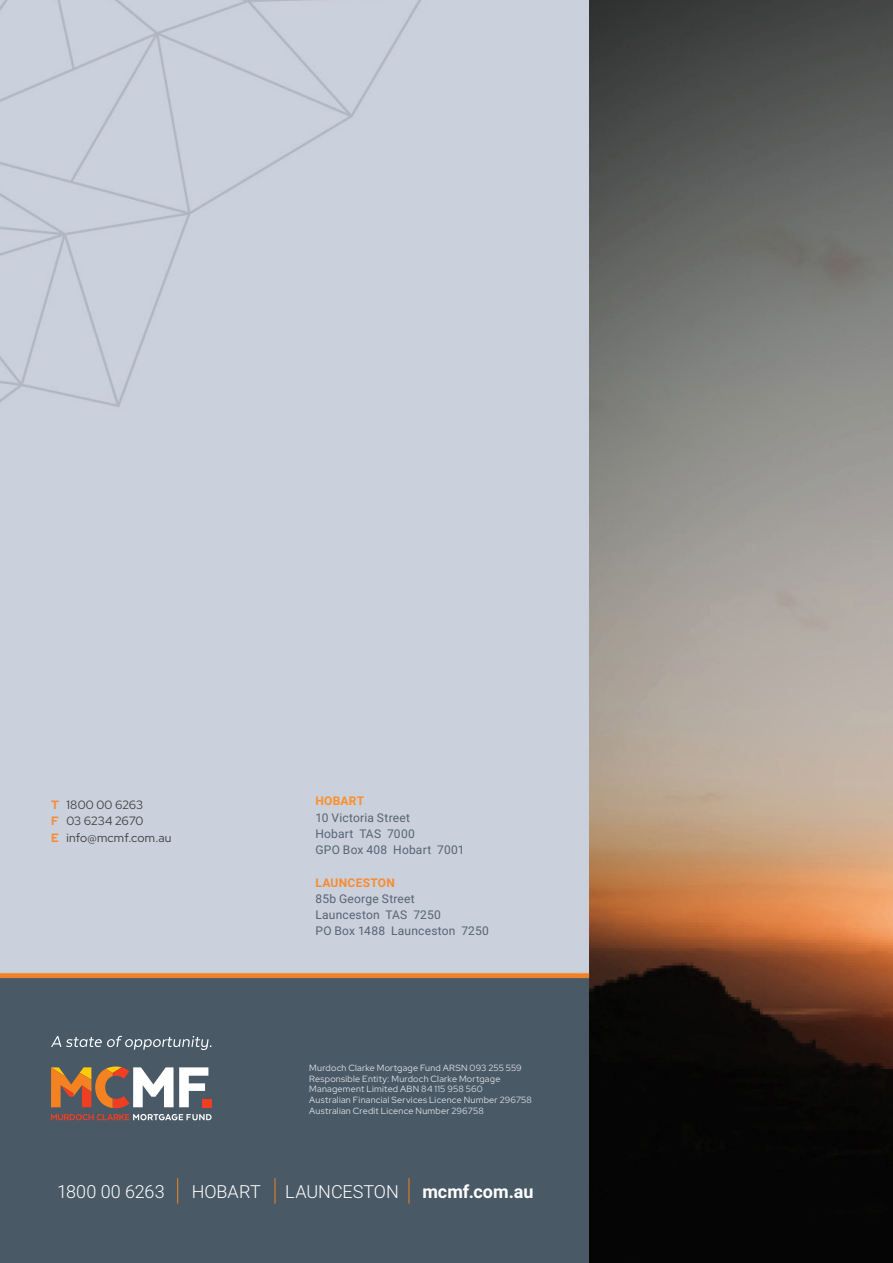
<style>
.page{position:relative;width:893px;height:1263px;background:#fff}
.page>*{position:absolute;margin:0;border:0;box-sizing:border-box;transform-origin:0 0}
.Body_on_Orange{font:300 18px "Roboto";color:#fff}
.Body_on_Orange-2{font:700 18px "Roboto";color:#fff}
.Body_on_Orange-3{font:12px "Roboto";letter-spacing:.02em;color:#556571}
.Body_on_Orange-4{font:12px "Red Hat Display";letter-spacing:.01em;color:#3e3e3f}
.Body_on_Orange-5{font:700 12px "Roboto";letter-spacing:.025em;color:#f68c32}
.Body_on_Orange-6{font:700 12px "Roboto";letter-spacing:.025em;color:#ff8f27}
.Body_on_Orange-7{font:9px "Red Hat Display";letter-spacing:.025em;color:#dde0e4}
.s1{font-weight:700;color:#f68c32}
</style>
<div class="page">
<img style="left:0;top:0;width:893px;height:1263px">
<div style="left:202px;top:1099px;width:10px;height:8px;background:#ef3e22"></div>
<svg style="left:51px;top:1066px;width:157px;height:42px"></svg>
<svg style="left:51px;top:1114px;width:161px;height:6px"></svg>
<svg style="left:51px;top:1036px;width:161px;height:14px;background:#6c7983"></svg>
<svg style="left:177px;top:1178px;width:1px;height:25px"></svg>
<svg style="left:275px;top:1178px;width:1px;height:25px"></svg>
<svg style="left:409px;top:1178px;width:1px;height:25px"></svg>
<p class="Body_on_Orange-4" style="left:51px;top:797px;width:94px"><span class="s1">T</span> 1800 00 6263</p>
<p class="Body_on_Orange-4" style="left:51px;top:813px;width:94px"><span class="s1">F</span> 03 6234 2670</p>
<p class="Body_on_Orange-4" style="left:51px;top:829px;width:122px"><span class="s1">E</span> info@mcmf.com.au</p>
<p class="Body_on_Orange-6" style="left:315px;top:793px;width:50px">HOBART</p>
<p class="Body_on_Orange-3" style="left:315px;top:809px;width:96px">10 Victoria Street</p>
<p class="Body_on_Orange-3" style="left:315px;top:825px;width:101px">Hobart TAS 7000</p>
<p class="Body_on_Orange-3" style="left:315px;top:841px;width:151px">GPO Box 408 Hobart 7001</p>
<p class="Body_on_Orange-5" style="left:315px;top:874px;width:81px">LAUNCESTON</p>
<p class="Body_on_Orange-3" style="left:315px;top:890px;width:101px">85b George Street</p>
<p class="Body_on_Orange-3" style="left:315px;top:906px;width:127px">Launceston TAS 7250</p>
<p class="Body_on_Orange-3" style="left:315px;top:923px;width:175px">PO Box 1488 Launceston 7250</p>
<p class="Body_on_Orange-7" style="left:309px;top:1062px;width:214px">Murdoch Clarke Mortgage Fund ARSN 093 255 559</p>
<p class="Body_on_Orange-7" style="left:309px;top:1073px;width:193px">Responsible Entity: Murdoch Clarke Mortgage</p>
<p class="Body_on_Orange-7" style="left:309px;top:1083px;width:175px">Management Limited ABN 84 115 958 560</p>
<p class="Body_on_Orange-7" style="left:309px;top:1094px;width:224px">Australian Financial Services Licence Number 296758</p>
<p class="Body_on_Orange-7" style="left:309px;top:1105px;width:176px">Australian Credit Licence Number 296758</p>
<p class="Body_on_Orange" style="left:57px;top:1178px;width:109px">1800 00 6263</p>
<p class="Body_on_Orange" style="left:192px;top:1178px;width:71px">HOBART</p>
<p class="Body_on_Orange" style="left:285px;top:1178px;width:115px">LAUNCESTON</p>
<p class="Body_on_Orange-2" style="left:422px;top:1178px;width:113px">mcmf.com.au</p>
</div>
